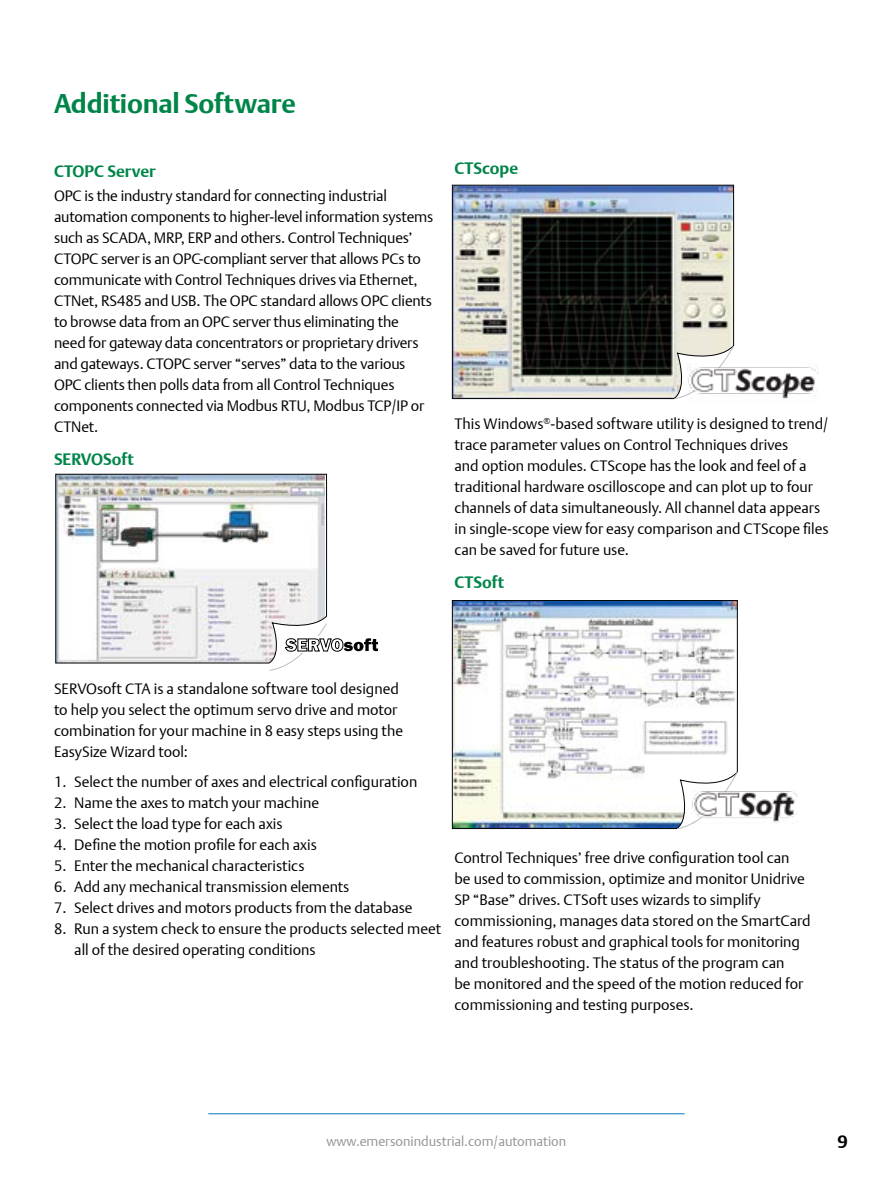
<style>
.page{position:relative;width:891px;height:1188px;background:#fff}
.page>*{position:absolute;margin:0;border:0;box-sizing:border-box;transform-origin:0 0}
.t1{font:700 27px "DTL Argo T";letter-spacing:-.01em;color:#008549}
.t2{font:700 18px "DTL Argo T";color:#000}
.t3{font:700 16.5px "DTL Argo T";color:#008549}
.t4{font:15px/21px "DTL Argo T Light";letter-spacing:-.005em;color:#000}
.t5{font:13.5px "DTL Argo T Light";color:#939598}
</style>
<div class="page">
<hr style="left:208px;top:1113px;width:477px;height:1px;background:#0079c1">
<svg style="left:452px;top:600px;width:286px;height:229px"></svg>
<svg style="left:677px;top:772px;width:61px;height:57px"></svg>
<img style="left:692px;top:791px;width:105px;height:32px">
<img style="left:452px;top:185px;width:282px;height:214px">
<svg style="left:674px;top:346px;width:60px;height:53px"></svg>
<img style="left:688px;top:364px;width:131px;height:35px">
<svg style="left:56px;top:474px;width:271px;height:189px"></svg>
<svg style="left:269px;top:623px;width:109px;height:48px"></svg>
<h1 class="t1" style="left:54px;top:87px;width:244px">Additional Software</h1>
<p class="t3" style="left:54px;top:162px;width:103px">CTOPC Server</p>
<p class="t4" style="left:54px;top:185px;width:381px">OPC is the industry standard for connecting industrial automation components to higher-level information systems such as SCADA, MRP, ERP and others. Control Techniques’ CTOPC server is an OPC-compliant server that allows PCs to communicate with Control Techniques drives via Ethernet, CTNet, RS485 and USB. The OPC standard allows OPC clients to browse data from an OPC server thus eliminating the need for gateway data concentrators or proprietary drivers and gateways. CTOPC server “serves” data to the various OPC clients then polls data from all Control Techniques components connected via Modbus RTU, Modbus TCP/IP or CTNet.</p>
<p class="t3" style="left:54px;top:449px;width:81px">SERVOSoft</p>
<p class="t3" style="left:454px;top:159px;width:65px">CTScope</p>
<p class="t4" style="left:454px;top:413px;width:376px">This Windows<sup>®</sup>-based software utility is designed to trend/ trace parameter values on Control Techniques drives<br>and option modules. CTScope has the look and feel of a traditional hardware oscilloscope and can plot up to four channels of data simultaneously. All channel data appears in single-scope view for easy comparison and CTScope files can be saved for future use.</p>
<p class="t3" style="left:454px;top:572px;width:51px">CTSoft</p>
<p class="t4" style="left:54px;top:678px;width:351px">SERVOsoft CTA is a standalone software tool designed to help you select the optimum servo drive and motor combination for your machine in 8 easy steps using the EasySize Wizard tool:</p>
<p class="t4" style="left:54px;top:771px;width:365px">1. Select the number of axes and electrical configuration</p>
<p class="t4" style="left:54px;top:792px;width:267px">2. Name the axes to match your machine</p>
<p class="t4" style="left:54px;top:813px;width:230px">3. Select the load type for each axis</p>
<p class="t4" style="left:54px;top:834px;width:264px">4. Define the motion profile for each axis</p>
<p class="t4" style="left:54px;top:855px;width:252px">5. Enter the mechanical characteristics</p>
<p class="t4" style="left:54px;top:876px;width:297px">6. Add any mechanical transmission elements</p>
<p class="t4" style="left:54px;top:897px;width:360px">7. Select drives and motors products from the database</p>
<p class="t4" style="left:74px;top:918px;width:369px;text-indent:-20px">8. Run a system check to ensure the products selected meet all of the desired operating conditions</p>
<p class="t4" style="left:454px;top:847px;width:358px">Control Techniques’ free drive configuration tool can<br>be used to commission, optimize and monitor Unidrive SP “Base” drives. CTSoft uses wizards to simplify commissioning, manages data stored on the SmartCard and features robust and graphical tools for monitoring and troubleshooting. The status of the program can<br>be monitored and the speed of the motion reduced for commissioning and testing purposes.</p>
<p class="t5" style="left:327px;top:1133px;width:241px">www.emersonindustrial.com/automation</p>
<p class="t2" style="left:838px;top:1131px;width:12px">9</p>
</div>
